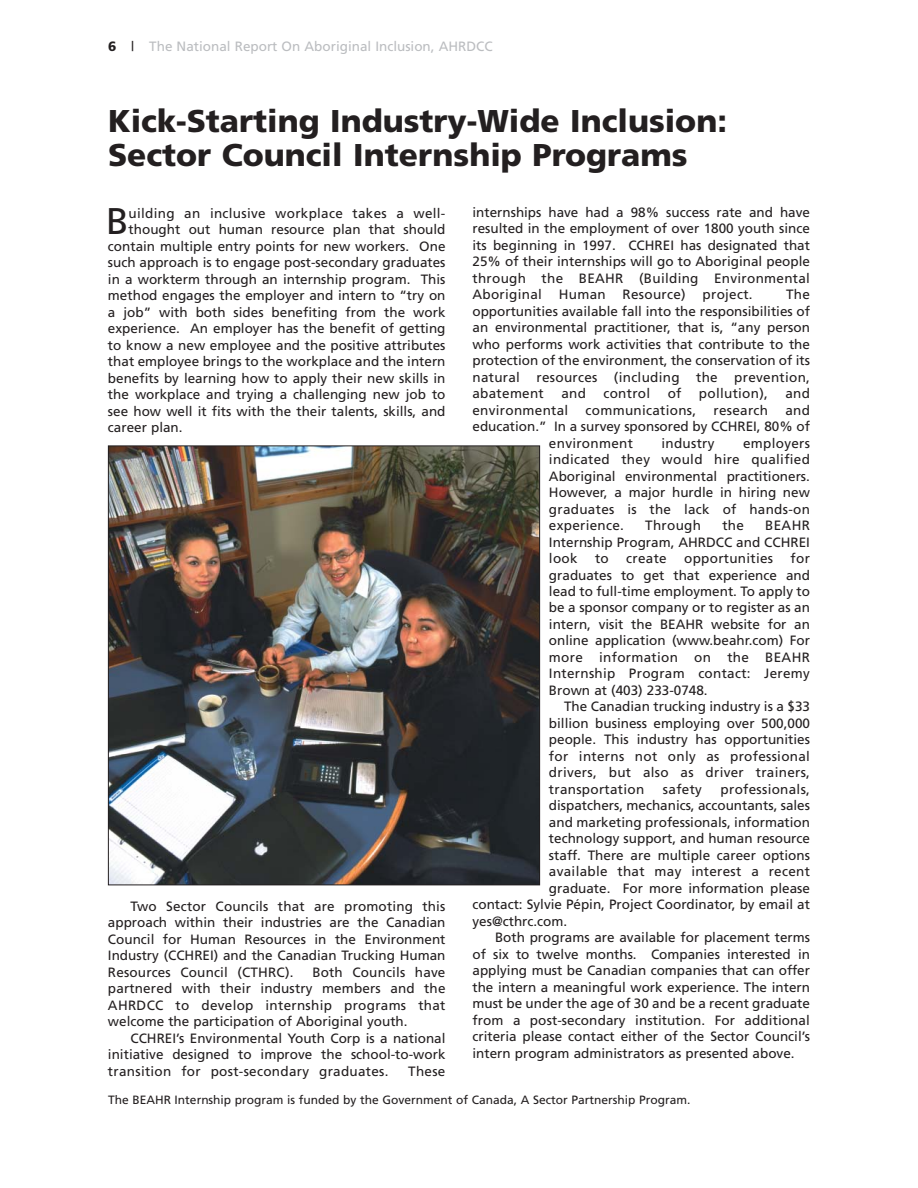
<style>
.page{position:relative;width:918px;height:1188px;background:#fff}
.page>*{position:absolute;margin:0;border:0;box-sizing:border-box;transform-origin:0 0}
.t1{font:37.2px "Frutiger";color:#231f20}
.t2{font:900 31.5px/34.5px "Frutiger";color:#231f20}
.t3{font:13.5px/16.5px "Frutiger";color:#231f20;text-align:justify}
.t4{font:13.5px "Frutiger";letter-spacing:.02em;color:#231f20}
.t5{font:13.5px "Frutiger";color:#bbbdc0}
.t6{font:12px "Frutiger";color:#231f20}
.s1{font-weight:900;color:#231f20}
.s2{color:#231f20}
</style>
<div class="page">
<img style="left:110px;top:448px;width:428px;height:435px">
<p class="t5" style="left:108px;top:40px;width:386px"><span class="s1">6</span> <span class="s2">|</span> The National Report On Aboriginal Inclusion, AHRDCC</p>
<h2 class="t2" style="left:108px;top:106px;width:620px">Kick-Starting Industry-Wide Inclusion:<br>Sector Council Internship Programs</h2>
<h1 class="t1" style="left:106px;top:206px;width:24px">B</h1>
<p class="t4" style="left:129px;top:208px;width:318px">uilding an inclusive workplace takes a well-</p>
<p class="t3" style="left:129px;top:222px;width:318px">thought out human resource plan that should</p>
<p class="t3" style="left:108px;top:239px;width:339px">contain multiple entry points for new workers. One</p>
<p class="t3" style="left:108px;top:255px;width:339px">such approach is to engage post-secondary graduates</p>
<p class="t3" style="left:108px;top:272px;width:339px">in a workterm through an internship program. This</p>
<p class="t3" style="left:108px;top:288px;width:339px">method engages the employer and intern to “try on</p>
<p class="t3" style="left:108px;top:305px;width:339px">a job” with both sides benefiting from the work</p>
<p class="t3" style="left:108px;top:321px;width:339px">experience. An employer has the benefit of getting</p>
<p class="t3" style="left:108px;top:338px;width:339px">to know a new employee and the positive attributes</p>
<p class="t3" style="left:108px;top:354px;width:339px">that employee brings to the workplace and the intern</p>
<p class="t3" style="left:108px;top:371px;width:339px">benefits by learning how to apply their new skills in</p>
<p class="t3" style="left:108px;top:387px;width:339px">the workplace and trying a challenging new job to</p>
<p class="t3" style="left:108px;top:404px;width:339px">see how well it fits with the their talents, skills, and</p>
<p class="t3" style="left:108px;top:420px;width:76px">career plan.</p>
<p class="t3" style="left:108px;top:899px;width:339px;text-indent:23px">Two Sector Councils that are promoting this approach within their industries are the Canadian Council for Human Resources in the Environment Industry (CCHREI) and the Canadian Trucking Human Resources Council (CTHRC).</p>
<p class="t3" style="left:108px;top:965px;width:339px;text-indent:204px">Both Councils have partnered with their industry members and the AHRDCC to develop internship programs that welcome the participation of Aboriginal youth.</p>
<p class="t3" style="left:108px;top:1031px;width:339px;text-indent:23px">CCHREI’s Environmental Youth Corp is a national initiative designed to improve the school-to-work transition for post-secondary graduates.</p>
<p class="t3" style="left:408px;top:1064px;width:39px">These</p>
<p class="t3" style="left:472px;top:205px;width:339px">internships have had a 98% success rate and have resulted in the employment of over 1800 youth since its beginning in 1997. CCHREI has designated that 25% of their internships will go to Aboriginal people through the BEAHR (Building Environmental Aboriginal Human Resource) project.</p>
<p class="t3" style="left:472px;top:287px;width:339px;text-indent:314px">The opportunities available fall into the responsibilities of an environmental practitioner, that is, “any person who performs work activities that contribute to the protection of the environment, the conservation of its natural resources (including the prevention, abatement</p>
<p class="t3" style="left:561px;top:386px;width:26px">and</p>
<p class="t4" style="left:603px;top:388px;width:48px">control</p>
<p class="t3" style="left:668px;top:386px;width:15px">of</p>
<p class="t4" style="left:699px;top:388px;width:70px">pollution),</p>
<p class="t3" style="left:785px;top:386px;width:26px">and</p>
<p class="t4" style="left:472px;top:404px;width:97px">environmental</p>
<p class="t4" style="left:586px;top:404px;width:112px">communications,</p>
<p class="t4" style="left:714px;top:404px;width:56px">research</p>
<p class="t3" style="left:785px;top:403px;width:26px">and</p>
<p class="t3" style="left:472px;top:419px;width:339px">education.” In a survey sponsored by CCHREI, 80% of</p>
<p class="t4" style="left:549px;top:437px;width:85px">environment</p>
<p class="t4" style="left:661px;top:437px;width:55px">industry</p>
<p class="t3" style="left:549px;top:436px;width:263px;text-indent:194px">employers indicated they would hire qualified Aboriginal environmental practitioners.<br>However, a major hurdle in hiring new graduates is the lack of hands-on experience.</p>
<p class="t4" style="left:645px;top:520px;width:57px">Through</p>
<p class="t3" style="left:722px;top:518px;width:23px">the</p>
<p class="t3" style="left:549px;top:518px;width:263px;text-indent:216px">BEAHR Internship Program, AHRDCC and CCHREI look</p>
<p class="t3" style="left:549px;top:551px;width:263px;text-indent:242px">for graduates to get that experience and lead to full-time employment. To apply to be a sponsor company or to register as an intern, visit the BEAHR website for an online application (www.beahr.com) For more information on the BEAHR Internship Program contact: Jeremy Brown at (403) 233-0748.</p>
<p class="t3" style="left:549px;top:700px;width:263px;text-indent:15px">The Canadian trucking industry is a $33 billion business employing over 500,000 people. This industry has opportunities for interns not only as professional drivers, but also as driver trainers, transportation</p>
<p class="t3" style="left:595px;top:551px;width:15px">to</p>
<p class="t3" style="left:626px;top:551px;width:42px">create</p>
<p class="t4" style="left:684px;top:553px;width:91px">opportunities</p>
<p class="t3" style="left:663px;top:782px;width:41px">safety</p>
<p class="t4" style="left:721px;top:784px;width:91px">professionals,</p>
<p class="t3" style="left:549px;top:799px;width:263px">dispatchers, mechanics, accountants, sales</p>
<p class="t3" style="left:549px;top:815px;width:263px">and marketing professionals, information</p>
<p class="t3" style="left:549px;top:832px;width:263px">technology support, and human resource</p>
<p class="t3" style="left:549px;top:848px;width:263px">staff. There are multiple career options</p>
<p class="t4" style="left:549px;top:866px;width:262px">available that may interest a recent</p>
<p class="t3" style="left:549px;top:881px;width:263px">graduate. For more information please</p>
<p class="t3" style="left:472px;top:898px;width:339px">contact: Sylvie Pépin, Project Coordinator, by email at</p>
<p class="t3" style="left:472px;top:914px;width:96px">yes@cthrc.com.</p>
<p class="t3" style="left:495px;top:931px;width:317px">Both programs are available for placement terms</p>
<p class="t3" style="left:472px;top:947px;width:339px">of six to twelve months. Companies interested in</p>
<p class="t3" style="left:472px;top:964px;width:339px">applying must be Canadian companies that can offer</p>
<p class="t3" style="left:472px;top:980px;width:339px">the intern a meaningful work experience. The intern</p>
<p class="t3" style="left:472px;top:997px;width:339px">must be under the age of 30 and be a recent graduate</p>
<p class="t3" style="left:472px;top:1013px;width:339px">from a post-secondary institution. For additional</p>
<p class="t3" style="left:472px;top:1030px;width:339px">criteria please contact either of the Sector Council’s</p>
<p class="t3" style="left:472px;top:1046px;width:324px">intern program administrators as presented above.</p>
<p class="t6" style="left:108px;top:1095px;width:584px">The BEAHR Internship program is funded by the Government of Canada, A Sector Partnership Program.</p>
</div>
